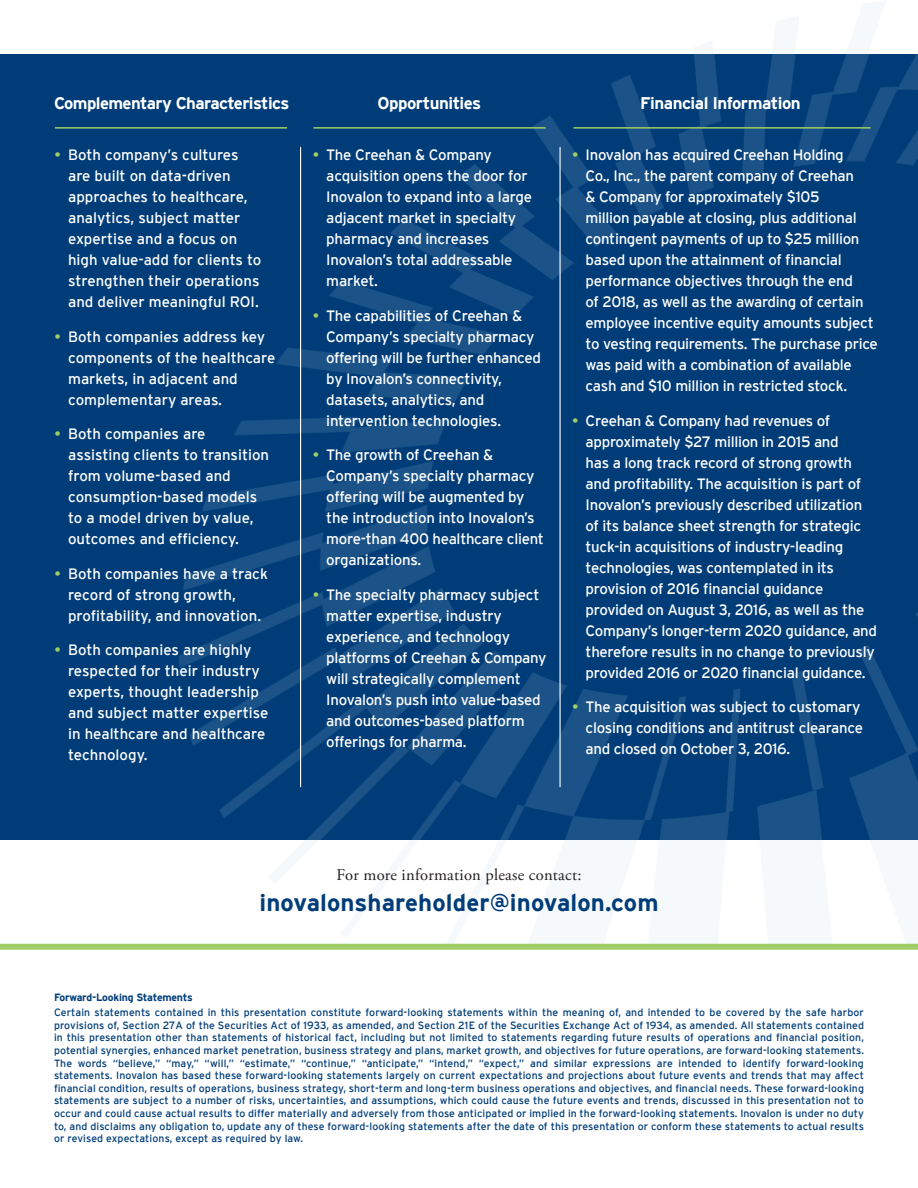
<style>
.page{position:relative;width:918px;height:1188px;background:#fff}
.page>*{position:absolute;margin:0;border:0;box-sizing:border-box;transform-origin:0 0}
.MA_Italic{font:700 24px "Interstate";letter-spacing:.005em;color:#003d78}
.MA_Italic-2{font:700 16.8px "Interstate";letter-spacing:-.03em;color:#fff}
.MA_Italic-3{font:700 16.65px "Interstate";letter-spacing:-.035em;color:#fff}
.MA_Italic-4{font:16.5px "Adobe Garamond Pro";letter-spacing:.015em;color:#231f20}
.t1{font:15px/21px "Interstate";letter-spacing:-.02em;color:#fff}
.t2{font:15px/21px "Interstate";color:#fff}
.MA_Italic-5{font:10.5px/12.6px "Interstate";letter-spacing:.01em;color:#003d78;text-align:justify}
.MA_Italic-6{font:700 10.5px "Interstate";letter-spacing:-.02em;color:#003d78}
.s1{color:#9fce66}
</style>
<div class="page">
<div style="left:0;top:54px;width:918px;height:786px;background:#003d78"></div>
<svg style="left:234px;top:416px;width:213px;height:37px"></svg>
<svg style="left:276px;top:75px;width:388px;height:327px"></svg>
<svg style="left:678px;top:54px;width:43px;height:142px"></svg>
<svg style="left:742px;top:54px;width:176px;height:124px"></svg>
<svg style="left:848px;top:613px;width:70px;height:331px"></svg>
<svg style="left:756px;top:671px;width:81px;height:273px"></svg>
<svg style="left:178px;top:460px;width:563px;height:484px"></svg>
<hr style="left:55px;top:127px;width:232px;height:2px;background:#9fce66">
<hr style="left:313px;top:127px;width:233px;height:2px;background:#9fce66">
<hr style="left:300px;top:147px;width:1px;height:640px;background:#fff">
<hr style="left:560px;top:147px;width:1px;height:640px;background:#fff">
<hr style="left:574px;top:127px;width:297px;height:2px;background:#9fce66">
<div style="left:0;top:944px;width:918px;height:6px;background:#9fce66"></div>
<p class="MA_Italic-3" style="left:54px;top:94px;width:237px">Complementary Characteristics</p>
<p class="MA_Italic-2" style="left:377px;top:94px;width:105px">Opportunities</p>
<p class="t1" style="left:326px;top:144px;width:207px;text-indent:-14px"><span class="s1">•</span> The Creehan &amp; Company acquisition opens the door for<br>Inovalon to expand into a large adjacent market in specialty pharmacy and increases<br>Inovalon’s total addressable market.</p>
<p class="t1" style="left:326px;top:305px;width:216px;text-indent:-14px"><span class="s1">•</span> The capabilities of Creehan &amp;<br>Company’s specialty pharmacy offering will be further enhanced by Inovalon’s connectivity, datasets, analytics, and intervention technologies.</p>
<p class="t1" style="left:326px;top:444px;width:219px;text-indent:-14px"><span class="s1">•</span> The growth of Creehan &amp;<br>Company’s specialty pharmacy offering will be augmented by the introduction into Inovalon’s more-than 400 healthcare client organizations.</p>
<p class="t1" style="left:326px;top:584px;width:222px;text-indent:-14px"><span class="s1">•</span> The specialty pharmacy subject matter expertise, industry experience, and technology platforms of Creehan &amp; Company will strategically complement<br>Inovalon’s push into value-based and outcomes-based platform offerings for pharma.</p>
<p class="t2" style="left:68px;top:144px;width:195px;text-indent:-14px"><span class="s1">•</span> Both company’s cultures are built on data-driven approaches to healthcare, analytics, subject matter expertise and a focus on high value-add for clients to strengthen their operations and deliver meaningful ROI.</p>
<p class="t2" style="left:68px;top:326px;width:209px;text-indent:-14px"><span class="s1">•</span> Both companies address key components of the healthcare markets, in adjacent and complementary areas.</p>
<p class="t2" style="left:68px;top:423px;width:203px;text-indent:-14px"><span class="s1">•</span> Both companies are assisting clients to transition from volume-based and consumption-based models to a model driven by value, outcomes and efficiency.</p>
<p class="t2" style="left:68px;top:563px;width:201px;text-indent:-14px"><span class="s1">•</span> Both companies have a track record of strong growth, profitability, and innovation.</p>
<p class="t2" style="left:68px;top:639px;width:202px;text-indent:-14px"><span class="s1">•</span> Both companies are highly respected for their industry experts, thought leadership and subject matter expertise in healthcare and healthcare technology.</p>
<p class="MA_Italic-2" style="left:640px;top:94px;width:162px">Financial Information</p>
<p class="t1" style="left:586px;top:144px;width:294px;text-indent:-14px"><span class="s1">•</span> Inovalon has acquired Creehan Holding<br>Co., Inc., the parent company of Creehan<br>&amp; Company for approximately $105<br>million payable at closing, plus additional contingent payments of up to $25 million based upon the attainment of financial performance objectives through the end<br>of 2018, as well as the awarding of certain employee incentive equity amounts subject to vesting requirements. The purchase price was paid with a combination of available cash and $10 million in restricted stock.</p>
<p class="t1" style="left:586px;top:410px;width:293px;text-indent:-14px"><span class="s1">•</span> Creehan &amp; Company had revenues of approximately $27 million in 2015 and<br>has a long track record of strong growth and profitability. The acquisition is part of Inovalon’s previously described utilization of its balance sheet strength for strategic tuck-in acquisitions of industry-leading technologies, was contemplated in its provision of 2016 financial guidance provided on August 3, 2016, as well as the Company’s longer-term 2020 guidance, and therefore results in no change to previously provided 2016 or 2020 financial guidance.</p>
<p class="t1" style="left:586px;top:696px;width:279px;text-indent:-14px"><span class="s1">•</span> The acquisition was subject to customary closing conditions and antitrust clearance and closed on October 3, 2016.</p>
<p class="MA_Italic-6" style="left:54px;top:992px;width:140px">Forward-Looking Statements</p>
<p class="MA_Italic-4" style="left:337px;top:865px;width:246px">For more information please contact:</p>
<p class="MA_Italic" style="left:259px;top:889px;width:401px">inovalonshareholder@inovalon.com</p>
<p class="MA_Italic-5" style="left:54px;top:1006px;width:812px">Certain statements contained in this presentation constitute forward-looking statements within the meaning of, and intended to be covered by the safe harbor provisions of, Section 27A of the Securities Act of 1933, as amended, and Section 21E of the Securities Exchange Act of 1934, as amended. All statements contained in this presentation other than statements of historical fact, including but not limited to statements regarding future results of operations and financial position, potential synergies, enhanced market penetration, business strategy and plans, market growth, and objectives for future operations, are forward-looking statements.<br>The words “believe,” “may,” “will,” “estimate,” “continue,” “anticipate,” “intend,” “expect,” and similar expressions are intended to identify forward-looking statements. Inovalon has based these forward-looking statements largely on current expectations and projections about future events and trends that may affect financial condition, results of operations, business strategy, short-term and long-term business operations and objectives, and financial needs. These forward-looking statements are subject to a number of risks, uncertainties, and assumptions, which could cause the future events and trends, discussed in this presentation not to occur and could cause actual results to differ materially and adversely from those anticipated or implied in the forward-looking statements. Inovalon is under no duty to, and disclaims any obligation to, update any of these forward-looking statements after the date of this presentation or conform these statements to actual results or revised expectations, except as required by law.</p>
</div>
